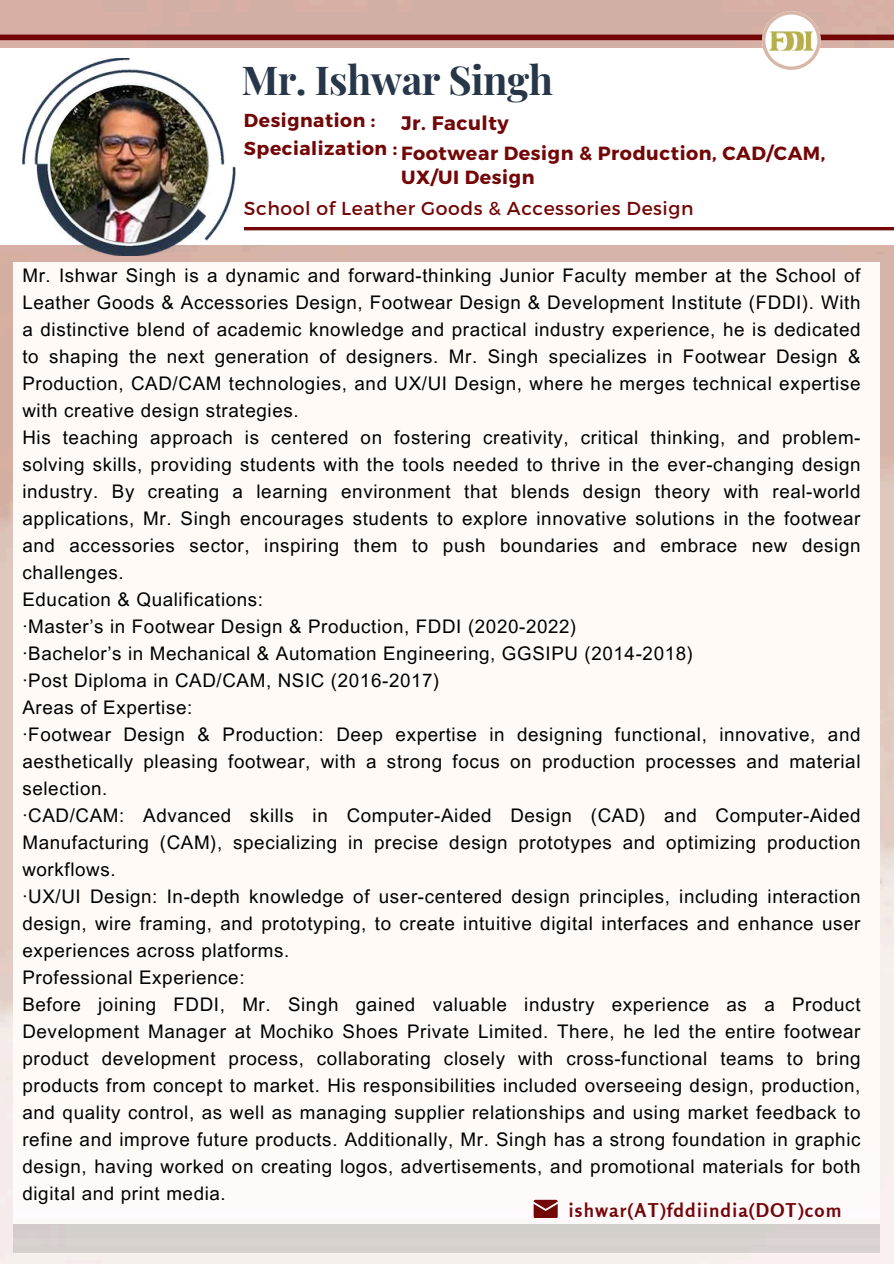
<style>
.page{position:relative;width:894px;height:1264px;background:#fff}
.page>*{position:absolute;margin:0;border:0;box-sizing:border-box;transform-origin:0 0}
.t1{font:700 39.9px "Playfair Display";letter-spacing:-.015em;color:#273648}
.t2{font:700 19.65px "Montserrat";letter-spacing:.03em;color:#730707}
.t3{font:700 19.05px/23.5px "Montserrat";letter-spacing:.03em;color:#730707}
.t4{font:700 18.9px "Rosario";letter-spacing:.065em;color:#730707}
.t5{font:18.75px/27px "Arial MT Pro";letter-spacing:.035em;color:#000}
.t6{font:18.75px "Montserrat";letter-spacing:.03em;color:#730707}
.t7{font:700 18.75px/28.2px "Montserrat";letter-spacing:.03em;color:#730707}
</style>
<div class="page">
<img style="left:0;top:0;width:893px;height:1263px">
<div style="left:0;top:48px;width:893px;height:196px;background:#fff"></div>
<hr style="left:244px;top:227px;width:649px;height:3px;background:#730707">
<div style="left:0;top:35px;width:893px;height:5px;background:#730707"></div>
<img style="left:22px;top:58px;width:213px;height:197px">
<img style="left:50px;top:85px;width:157px;height:157px">
<svg style="left:761px;top:11px;width:59px;height:59px"></svg>
<img style="left:764px;top:23px;width:51px;height:36px">
<div style="left:14px;top:263px;width:865px;height:989px;background:#fffaf5"></div>
<svg style="left:533px;top:1199px;width:24px;height:18px"></svg>
<h1 class="t1" style="left:241px;top:51px;width:313px">Mr. Ishwar Singh</h1>
<p class="t7" style="left:244px;top:105px;width:155px">Designation :<br>Specialization :</p>
<p class="t2" style="left:401px;top:110px;width:109px">Jr. Faculty</p>
<p class="t3" style="left:401px;top:140px;width:425px">Footwear Design &amp; Production, CAD/CAM,<br>UX/UI Design</p>
<p class="t6" style="left:244px;top:196px;width:451px">School of Leather Goods &amp; Accessories Design</p>
<p class="t5" style="left:22px;top:264px;width:839px">Mr. Ishwar Singh is a dynamic and forward-thinking Junior Faculty member at the School of Leather Goods &amp; Accessories Design, Footwear Design &amp; Development Institute (FDDI). With a distinctive blend of academic knowledge and practical industry experience, he is dedicated to shaping the next generation of designers. Mr. Singh specializes in Footwear Design &amp; Production, CAD/CAM technologies, and UX/UI Design, where he merges technical expertise with creative design strategies.<br>His teaching approach is centered on fostering creativity, critical thinking, and problem&shy;solving skills, providing students with the tools needed to thrive in the ever-changing design industry. By creating a learning environment that blends design theory with real-world applications, Mr. Singh encourages students to explore innovative solutions in the footwear and accessories sector, inspiring them to push boundaries and embrace new design challenges.<br>Education &amp; Qualifications:<br>·Master’s in Footwear Design &amp; Production, FDDI (2020-2022)<br>·Bachelor’s in Mechanical &amp; Automation Engineering, GGSIPU (2014-2018)<br>·Post Diploma in CAD/CAM, NSIC (2016-2017)<br>Areas of Expertise:<br>·Footwear Design &amp; Production: Deep expertise in designing functional, innovative, and aesthetically pleasing footwear, with a strong focus on production processes and material selection.<br>·CAD/CAM: Advanced skills in Computer-Aided Design (CAD) and Computer-Aided Manufacturing (CAM), specializing in precise design prototypes and optimizing production workflows.<br>·UX/UI Design: In-depth knowledge of user-centered design principles, including interaction design, wire framing, and prototyping, to create intuitive digital interfaces and enhance user experiences across platforms.<br>Professional Experience:<br>Before joining FDDI, Mr. Singh gained valuable industry experience as a Product Development Manager at Mochiko Shoes Private Limited. There, he led the entire footwear product development process, collaborating closely with cross-functional teams to bring products from concept to market. His responsibilities included overseeing design, production, and quality control, as well as managing supplier relationships and using market feedback to refine and improve future products. Additionally, Mr. Singh has a strong foundation in graphic design, having worked on creating logos, advertisements, and promotional materials for both digital and print media.</p>
<p class="t4" style="left:568px;top:1198px;width:274px">ishwar(AT)fddiindia(DOT)com</p>
</div>
